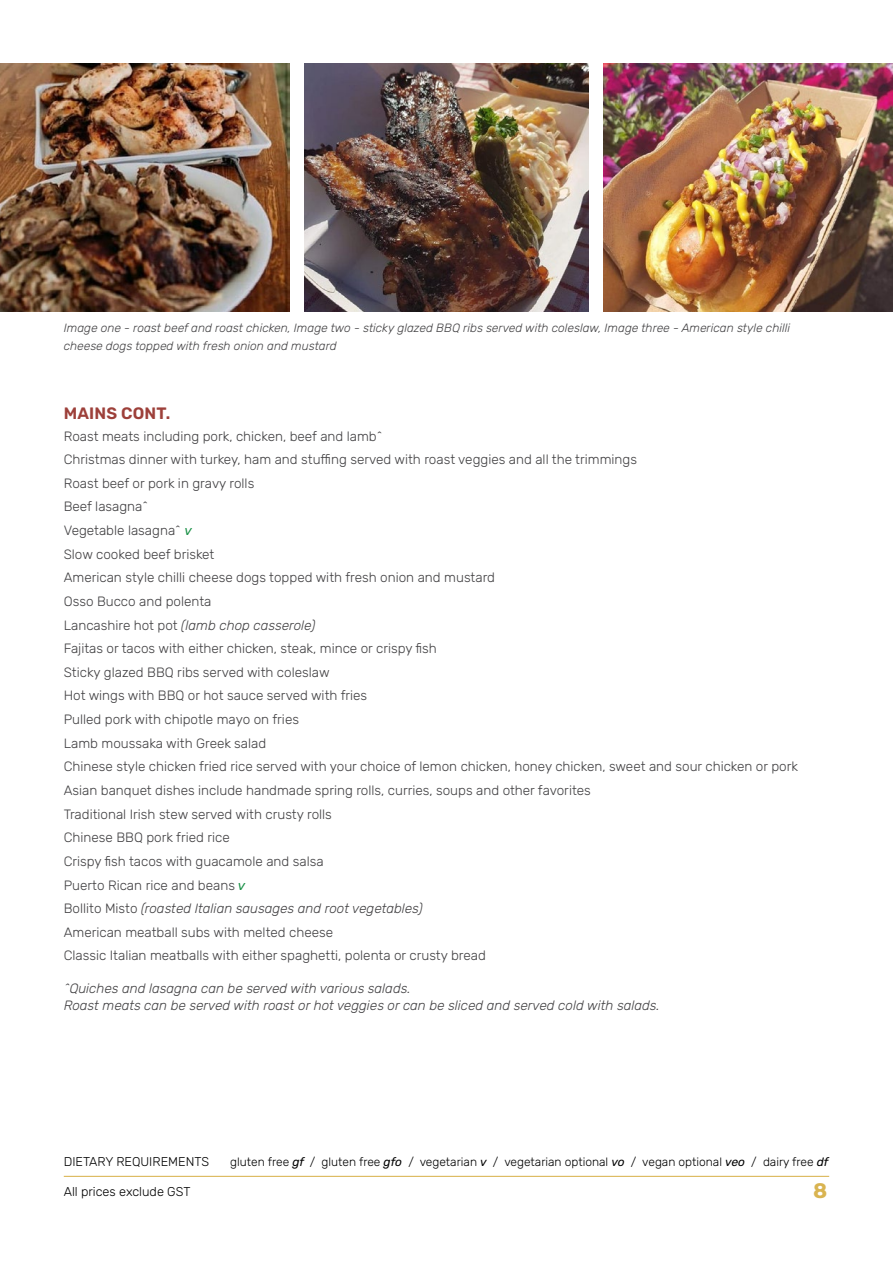
<style>
.page{position:relative;width:893px;height:1263px;background:#fff}
.page>*{position:absolute;margin:0;border:0;box-sizing:border-box;transform-origin:0 0}
.t1{font:700 21px "Rubik";color:#d9b451}
.t2{font:600 16.5px "Rubik";letter-spacing:.01em;color:#9d403a}
.t3{font:300 13.5px/23.7px "Rubik";color:#414042}
.t4{font:italic 300 13.5px/17.2px "Rubik";color:#414042}
.t5{font:300 12.75px "Rubik";color:#000}
.t6{font:italic 300 12px/17.2px "Rubik";color:#414042}
.t7{font:300 12px "Rubik";color:#000}
.s1{font-weight:400;font-style:italic;color:#199046}
.s2{font-style:italic}
.s3{font-weight:400;font-style:italic}
</style>
<div class="page">
<hr style="left:64px;top:1176px;width:765px;height:1px;background:#d9b451">
<img style="left:304px;top:64px;width:285px;height:248px">
<img style="left:604px;top:64px;width:289px;height:248px">
<img style="left:0;top:64px;width:289px;height:248px">
<p class="t6" style="left:64px;top:320px;width:728px">Image one - roast beef and roast chicken, Image two - sticky glazed BBQ ribs served with coleslaw, Image three - American style chilli cheese dogs topped with fresh onion and mustard</p>
<p class="t2" style="left:64px;top:404px;width:108px">MAINS CONT.</p>
<p class="t3" style="left:64px;top:424px;width:736px">Roast meats including pork, chicken, beef and lamb^<br>Christmas dinner with turkey, ham and stuffing served with roast veggies and all the trimmings<br>Roast beef or pork in gravy rolls<br>Beef lasagna^<br>Vegetable lasagna^ <span class="s1">v<br></span>Slow cooked beef brisket<br>American style chilli cheese dogs topped with fresh onion and mustard<br>Osso Bucco and polenta<br>Lancashire hot pot <span class="s2">(lamb chop casserole)<br></span>Fajitas or tacos with either chicken, steak, mince or crispy fish<br>Sticky glazed BBQ ribs served with coleslaw<br>Hot wings with BBQ or hot sauce served with fries<br>Pulled pork with chipotle mayo on fries<br>Lamb moussaka with Greek salad<br>Chinese style chicken fried rice served with your choice of lemon chicken, honey chicken, sweet and sour chicken or pork Asian banquet dishes include handmade spring rolls, curries, soups and other favorites<br>Traditional Irish stew served with crusty rolls<br>Chinese BBQ pork fried rice<br>Crispy fish tacos with guacamole and salsa<br>Puerto Rican rice and beans <span class="s1">v<br></span>Bollito Misto <span class="s2">(roasted Italian sausages and root vegetables)<br></span>American meatball subs with melted cheese<br>Classic Italian meatballs with either spaghetti, polenta or crusty bread</p>
<p class="t4" style="left:64px;top:980px;width:597px">^Quiches and lasagna can be served with various salads.<br>Roast meats can be served with roast or hot veggies or can be sliced and served cold with salads.</p>
<p class="t5" style="left:64px;top:1154px;width:147px">DIETARY REQUIREMENTS</p>
<p class="t7" style="left:230px;top:1155px;width:600px">gluten free <span class="s3">gf</span> / gluten free <span class="s3">gfo</span> / vegetarian <span class="s3">v</span> / vegetarian optional <span class="s3">vo</span> / vegan optional <span class="s3">veo</span> / dairy free <span class="s3">df</span></p>
<p class="t5" style="left:64px;top:1184px;width:128px">All prices exclude GST</p>
<h1 class="t1" style="left:813px;top:1178px;width:16px">8</h1>
</div>
